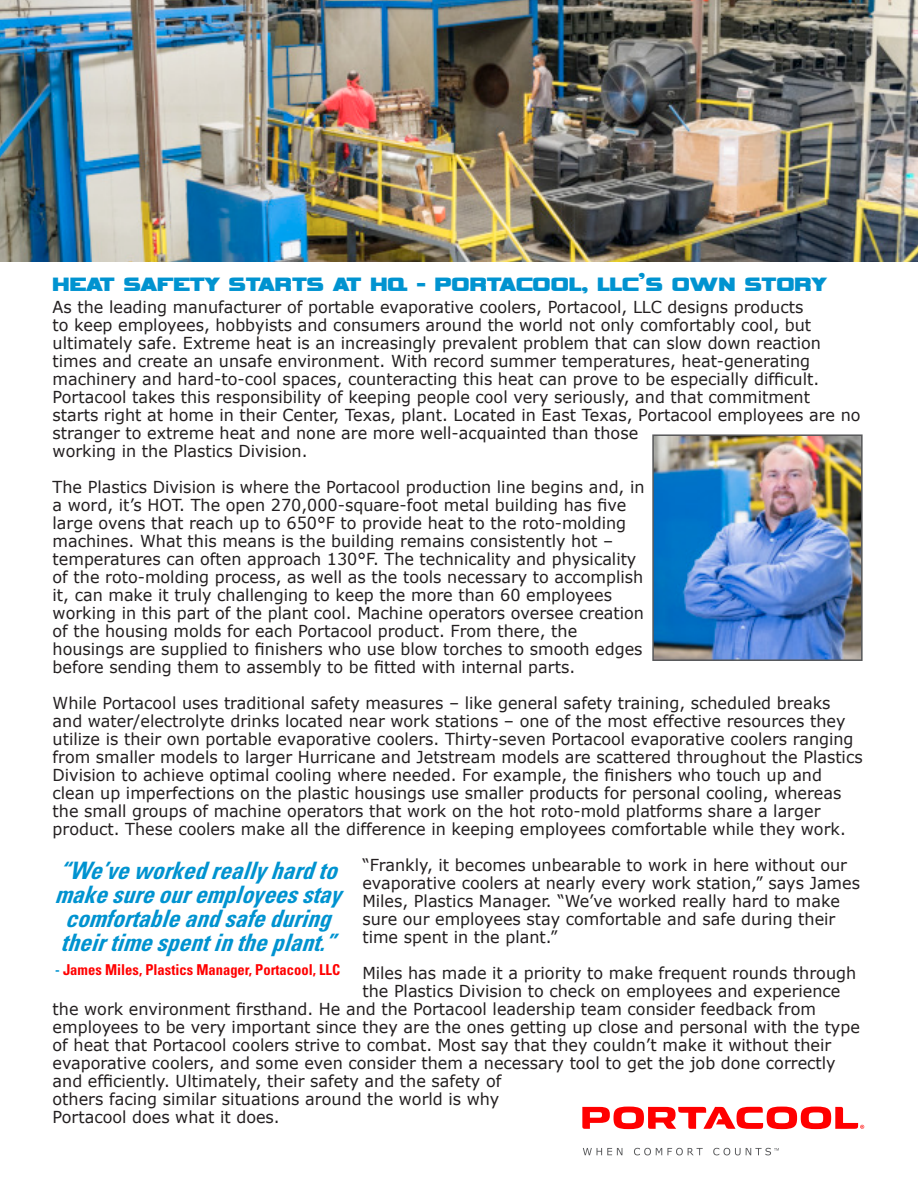
<style>
.page{position:relative;width:918px;height:1188px;background:#fff}
.page>*{position:absolute;margin:0;border:0;box-sizing:border-box;transform-origin:0 0}
.t1{font:27px "Vipnagorgialla";color:#0093d0}
.t2{font:italic 700 condensed 24px/24px "Univers";color:#0093d0;text-align:center}
.t3{font:16.5px/18px "Verdana";color:#231f20}
.t4{font:700 condensed 15px "Univers";color:#f00}
.s1{color:#0093d0}
</style>
<div class="page">
<img style="left:0;top:0;width:918px;height:261px">
<img style="left:655px;top:437px;width:205px;height:221px">
<div style="left:652px;top:434px;width:211px;height:227px;border:2px solid #57585a"></div>
<svg style="left:583px;top:1148px;width:39px;height:7px"></svg>
<svg style="left:634px;top:1148px;width:69px;height:7px"></svg>
<svg style="left:713px;top:1148px;width:66px;height:7px"></svg>
<svg style="left:582px;top:1107px;width:282px;height:22px"></svg>
<h1 class="t1" style="left:53px;top:273px;width:776px">HEAT SAFETY STARTS AT HQ - PORTACOOL, LLC’S OWN STORY</h1>
<p class="t3" style="left:53px;top:300px;width:810px">As the leading manufacturer of portable evaporative coolers, Portacool, LLC designs products<br>to keep employees, hobbyists and consumers around the world not only comfortably cool, but ultimately safe. Extreme heat is an increasingly prevalent problem that can slow down reaction times and create an unsafe environment. With record summer temperatures, heat-generating machinery and hard-to-cool spaces, counteracting this heat can prove to be especially difficult.<br>Portacool takes this responsibility of keeping people cool very seriously, and that commitment<br>starts right at home in their Center, Texas, plant. Located in East Texas, Portacool employees are no stranger to extreme heat and none are more well-acquainted than those<br>working in the Plastics Division.</p>
<p class="t3" style="left:53px;top:480px;width:594px">The Plastics Division is where the Portacool production line begins and, in a word, it’s HOT. The open 270,000-square-foot metal building has five large ovens that reach up to 650°F to provide heat to the roto-molding machines. What this means is the building remains consistently hot – temperatures can often approach 130°F. The technicality and physicality of the roto-molding process, as well as the tools necessary to accomplish it, can make it truly challenging to keep the more than 60 employees working in this part of the plant cool. Machine operators oversee creation of the housing molds for each Portacool product. From there, the housings are supplied to finishers who use blow torches to smooth edges before sending them to assembly to be fitted with internal parts.</p>
<p class="t3" style="left:53px;top:696px;width:812px">While Portacool uses traditional safety measures – like general safety training, scheduled breaks and water/electrolyte drinks located near work stations – one of the most effective resources they utilize is their own portable evaporative coolers. Thirty-seven Portacool evaporative coolers ranging from smaller models to larger Hurricane and Jetstream models are scattered throughout the Plastics Division to achieve optimal cooling where needed. For example, the finishers who touch up and clean up imperfections on the plastic housings use smaller products for personal cooling, whereas the small groups of machine operators that work on the hot roto-mold platforms share a larger product. These coolers make all the difference in keeping employees comfortable while they work.</p>
<p class="t3" style="left:362px;top:858px;width:499px">“Frankly, it becomes unbearable to work in here without our evaporative coolers at nearly every work station,” says James Miles, Plastics Manager. “We’ve worked really hard to make sure our employees stay comfortable and safe during their time spent in the plant.”</p>
<p class="t3" style="left:362px;top:966px;width:495px">Miles has made it a priority to make frequent rounds through</p>
<p class="t3" style="left:362px;top:984px;width:480px">the Plastics Division to check on employees and experience</p>
<p class="t3" style="left:53px;top:1000px;width:765px">the work environment firsthand. He and the Portacool leadership team consider feedback from</p>
<p class="t3" style="left:53px;top:1020px;width:809px">employees to be very important since they are the ones getting up close and personal with the type</p>
<p class="t3" style="left:53px;top:1038px;width:780px">of heat that Portacool coolers strive to combat. Most say that they couldn’t make it without their</p>
<p class="t3" style="left:53px;top:1056px;width:785px">evaporative coolers, and some even consider them a necessary tool to get the job done correctly</p>
<p class="t3" style="left:53px;top:1072px;width:450px">and efficiently. Ultimately, their safety and the safety of</p>
<p class="t3" style="left:53px;top:1092px;width:448px">others facing similar situations around the world is why</p>
<p class="t3" style="left:53px;top:1110px;width:229px">Portacool does what it does.</p>
<h2 class="t2" style="left:55px;top:861px;width:295px">“We’veworkedreallyhardto makesureouremployeesstay comfortableandsafeduring theirtimespentintheplant.”</h2>
<p class="t4" style="left:55px;top:964px;width:286px"><span class="s1">-</span> James Miles, Plastics Manager, Portacool, LLC</p>
</div>
